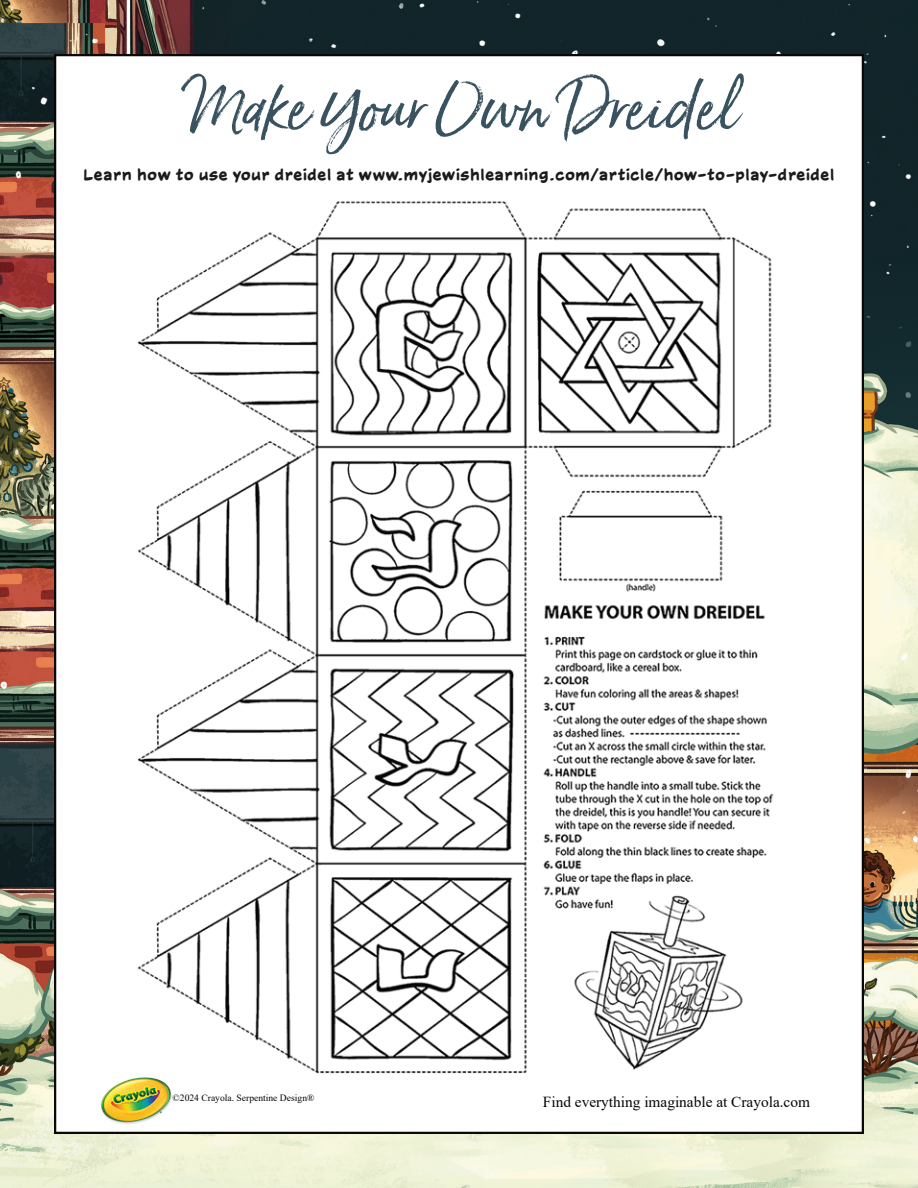
<style>
.page{position:relative;width:918px;height:1188px;background:#fff}
.page>*{position:absolute;margin:0;border:0;box-sizing:border-box;transform-origin:0 0}
.t1{font:60px "Born Ready Slanted";color:#385260}
.t2{font:700 16.5px "Readyfor More BB";color:#1c1b1a}
.t3{font:15.3px "Times New Roman";color:#040505}
.t4{font:9.6px "Times New Roman";color:#040505}
</style>
<div class="page">
<img style="left:0;top:0;width:918px;height:1188px">
<div style="left:54px;top:54px;width:810px;height:1080px;background:#fff;border:2px solid #0a0705"></div>
<img style="left:101px;top:1078px;width:71px;height:46px">
<img style="left:137px;top:201px;width:637px;height:873px">
<h1 class="t1" style="left:180px;top:71px;width:560px">Make Your Own Dreidel</h1>
<p class="t2" style="left:83px;top:164px;width:753px">Learn how to use your dreidel at www.myjewishlearning.com/article/how-to-play-dreidel</p>
<p class="t4" style="left:173px;top:1091px;width:143px">©2024 Crayola. Serpentine Design®</p>
<p class="t3" style="left:543px;top:1091px;width:269px">Find everything imaginable at Crayola.com</p>
</div>
